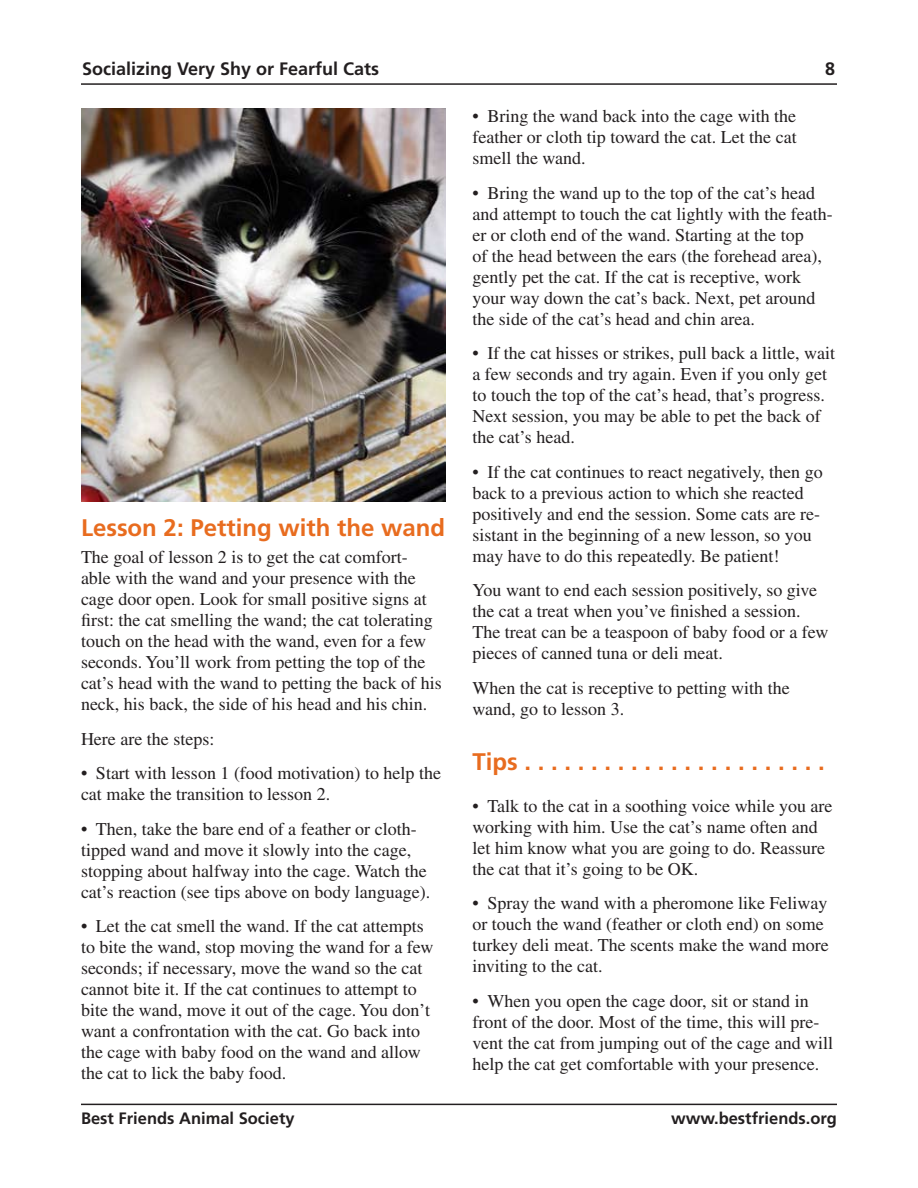
<style>
.page{position:relative;width:918px;height:1188px;background:#fff}
.page>*{position:absolute;margin:0;border:0;box-sizing:border-box;transform-origin:0 0}
.t1{font:700 24px "Frutiger";color:#e86c1f}
.t2{font:18px/21px "Times";color:#231f20}
.t3{font:700 18px "Frutiger";color:#231f20}
.t4{font:700 16.5px "Frutiger";color:#231f20}
</style>
<div class="page">
<hr style="left:81px;top:1104px;width:756px;height:1px;background:#231f20">
<hr style="left:81px;top:83px;width:756px;height:2px;background:#231f20">
<img style="left:81px;top:108px;width:365px;height:393px">
<p class="t3" style="left:82px;top:58px;width:299px">Socializing Very Shy or Fearful Cats</p>
<h1 class="t1" style="left:81px;top:513px;width:366px">Lesson 2: Petting with the wand</h1>
<p class="t2" style="left:81px;top:547px;width:362px">The goal of lesson 2 is to get the cat comfort&shy;able with the wand and your presence with the cage door open. Look for small positive signs at first: the cat smelling the wand; the cat tolerating touch on the head with the wand, even for a few seconds. You’ll work from petting the top of the cat’s head with the wand to petting the back of his neck, his back, the side of his head and his chin.</p>
<p class="t2" style="left:81px;top:728px;width:135px">Here are the steps:</p>
<p class="t2" style="left:81px;top:763px;width:362px">• Start with lesson 1 (food motivation) to help the cat make the transition to lesson 2.</p>
<p class="t2" style="left:81px;top:818px;width:351px">• Then, take the bare end of a feather or cloth&shy;tipped wand and move it slowly into the cage, stopping about halfway into the cage. Watch the cat’s reaction (see tips above on body language).</p>
<p class="t2" style="left:81px;top:916px;width:354px">• Let the cat smell the wand. If the cat attempts to bite the wand, stop moving the wand for a few seconds; if necessary, move the wand so the cat cannot bite it. If the cat continues to attempt to bite the wand, move it out of the cage. You don’t want a confrontation with the cat. Go back into the cage with baby food on the wand and allow the cat to lick the baby food.</p>
<p class="t2" style="left:472px;top:105px;width:326px;text-align:justify">• Bring the wand back into the cage with the feather or cloth tip toward the cat. Let the cat smell the wand.</p>
<p class="t2" style="left:472px;top:182px;width:362px">• Bring the wand up to the top of the cat’s head and attempt to touch the cat lightly with the feath&shy;er or cloth end of the wand. Starting at the top<br>of the head between the ears (the forehead area), gently pet the cat. If the cat is receptive, work your way down the cat’s back. Next, pet around the side of the cat’s head and chin area.</p>
<p class="t2" style="left:472px;top:342px;width:364px">• If the cat hisses or strikes, pull back a little, wait a few seconds and try again. Even if you only get to touch the top of the cat’s head, that’s progress.<br>Next session, you may be able to pet the back of the cat’s head.</p>
<p class="t2" style="left:472px;top:461px;width:352px">• If the cat continues to react negatively, then go back to a previous action to which she reacted positively and end the session. Some cats are re&shy;sistant in the beginning of a new lesson, so you may have to do this repeatedly. Be patient!</p>
<p class="t2" style="left:472px;top:579px;width:357px">You want to end each session positively, so give the cat a treat when you’ve finished a session.<br>The treat can be a teaspoon of baby food or a few pieces of canned tuna or deli meat.</p>
<p class="t2" style="left:472px;top:677px;width:319px">When the cat is receptive to petting with the wand, go to lesson 3.</p>
<h1 class="t1" style="left:472px;top:748px;width:354px">Tips . . . . . . . . . . . . . . . . . . . . . . .</h1>
<p class="t2" style="left:472px;top:795px;width:362px">• Talk to the cat in a soothing voice while you are working with him. Use the cat’s name often and let him know what you are going to do. Reassure the cat that it’s going to be OK.</p>
<p class="t2" style="left:472px;top:893px;width:358px">• Spray the wand with a pheromone like Feliway or touch the wand (feather or cloth end) on some turkey deli meat. The scents make the wand more inviting to the cat.</p>
<p class="t2" style="left:472px;top:990px;width:362px">• When you open the cage door, sit or stand in front of the door. Most of the time, this will pre&shy;vent the cat from jumping out of the cage and will help the cat get comfortable with your presence.</p>
<p class="t4" style="left:81px;top:1109px;width:215px">Best Friends Animal Society</p>
<p class="t4" style="left:671px;top:1109px;width:167px">www.bestfriends.org</p>
</div>
